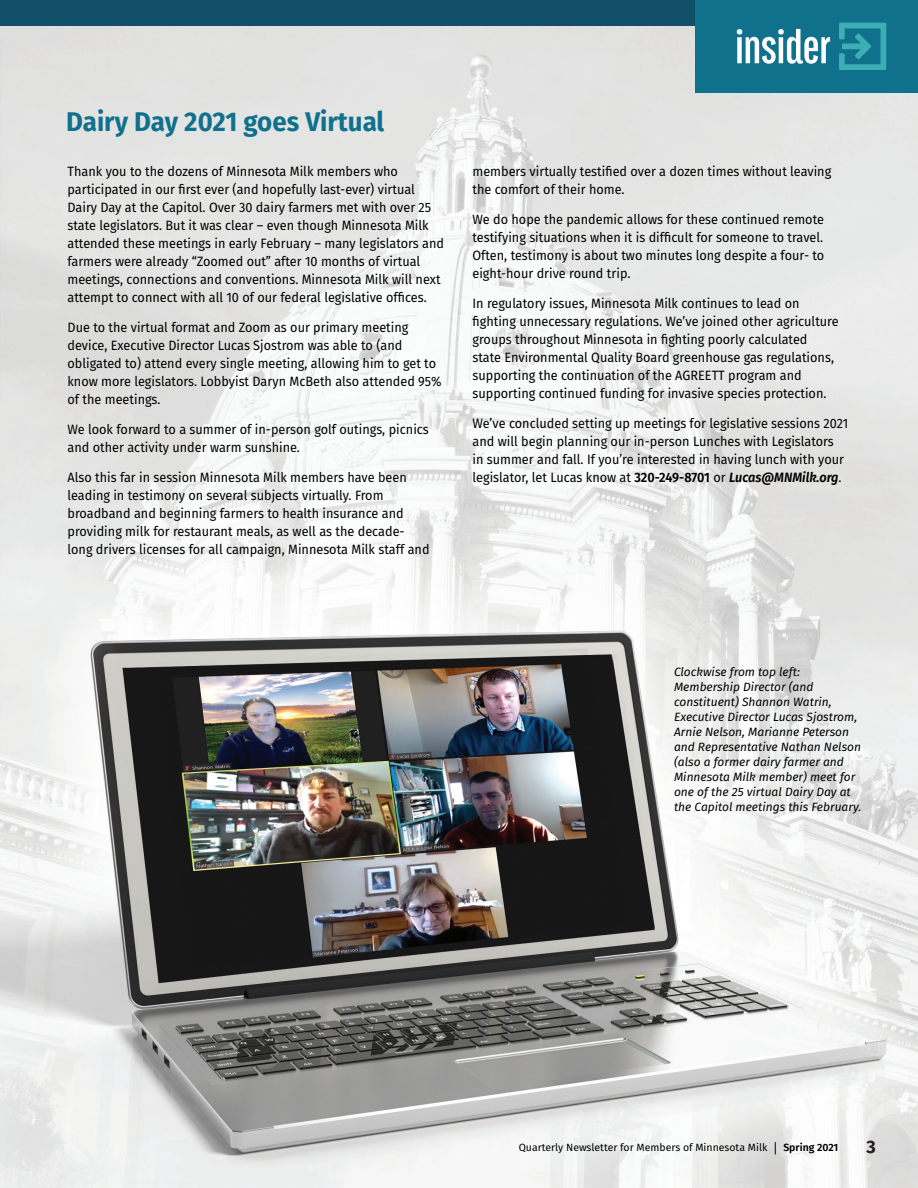
<style>
.page{position:relative;width:918px;height:1188px;background:#fff}
.page>*{position:absolute;margin:0;border:0;box-sizing:border-box;transform-origin:0 0}
.t1{font:700 52.05px "Titular";color:#fff}
.Paragraph_Style_1{font:700 27px "Fira Sans";color:#10718d;scale:.96 1}
.t2{font:700 18px "Fira Sans";color:#231f20}
.Article--Text{font:13.5px/18px "Fira Sans";color:#000001;scale:.94 1}
.Article--Text-2{font:italic 12px/15px "Fira Sans";color:#000001}
.t3{font:10.5px "Fira Sans";color:#000001}
.s1{font-weight:600}
.s2{font-weight:600;font-style:italic}
.s3{font-size:13.5px}
</style>
<div class="page">
<img style="left:0;top:26px;width:918px;height:1162px">
<div style="left:0;top:0;width:918px;height:26px;background:#124f68"></div>
<div style="left:695px;top:0;width:223px;height:93px;background:#10718d"></div>
<svg style="left:839px;top:23px;width:47px;height:47px"></svg>
<p class="Paragraph_Style_1" style="left:66px;top:98px;width:333px">Dairy Day 2021 goes Virtual</p>
<p class="Article--Text" style="left:68px;top:162px;width:402px">Thank you to the dozens of Minnesota Milk members who participated in our first ever (and hopefully last-ever) virtual Dairy Day at the Capitol. Over 30 dairy farmers met with over 25 state legislators. But it was clear – even though Minnesota Milk attended these meetings in early February – many legislators and farmers were already “Zoomed out” after 10 months of virtual meetings, connections and conventions. Minnesota Milk will next attempt to connect with all 10 of our federal legislative offices.</p>
<p class="Article--Text" style="left:68px;top:318px;width:399px">Due to the virtual format and Zoom as our primary meeting device, Executive Director Lucas Sjostrom was able to (and obligated to) attend every single meeting, allowing him to get to know more legislators. Lobbyist Daryn McBeth also attended 95% of the meetings.</p>
<p class="Article--Text" style="left:68px;top:420px;width:386px">We look forward to a summer of in-person golf outings, picnics and other activity under warm sunshine.</p>
<p class="Article--Text" style="left:68px;top:468px;width:387px">Also this far in session Minnesota Milk members have been leading in testimony on several subjects virtually. From broadband and beginning farmers to health insurance and providing milk for restaurant meals, as well as the decade&shy;long drivers licenses for all campaign, Minnesota Milk staff and</p>
<h1 class="t1" style="left:735px;top:21px;width:97px">insider</h1>
<p class="Article--Text" style="left:472px;top:162px;width:383px">members virtually testified over a dozen times without leaving the comfort of their home.</p>
<p class="Article--Text" style="left:472px;top:210px;width:376px;text-align:justify">We do hope the pandemic allows for these continued remote testifying situations when it is difficult for someone to travel.<br>Often, testimony is about two minutes long despite a four- to eight-hour drive round trip.</p>
<p class="Article--Text" style="left:472px;top:294px;width:391px">In regulatory issues, Minnesota Milk continues to lead on fighting unnecessary regulations. We’ve joined other agriculture groups throughout Minnesota in fighting poorly calculated state Environmental Quality Board greenhouse gas regulations, supporting the continuation of the AGREETT program and supporting continued funding for invasive species protection.</p>
<p class="Article--Text" style="left:472px;top:414px;width:401px">We’ve concluded setting up meetings for legislative sessions 2021 and will begin planning our in-person Lunches with Legislators<br>in summer and fall. If you’re interested in having lunch with your legislator, let Lucas know at <span class="s1">320-249-8701</span> or <span class="s2">Lucas@MNMilk.org</span>.</p>
<p class="Article--Text-2" style="left:674px;top:664px;width:189px">Clockwise from top left:<br>Membership Director (and constituent) Shannon Watrin,<br>Executive Director Lucas Sjostrom,<br>Arnie Nelson, Marianne Peterson and Representative Nathan Nelson (also a former dairy farmer and<br>Minnesota Milk member) meet for one of the 25 virtual Dairy Day at the Capitol meetings this February.</p>
<p class="t3" style="left:519px;top:1140px;width:321px">Quarterly Newsletter for Members of Minnesota Milk <span class="s3">|</span> <span class="s1">Spring 2021</span></p>
<h3 class="t2" style="left:867px;top:1131px;width:11px">3</h3>
</div>
